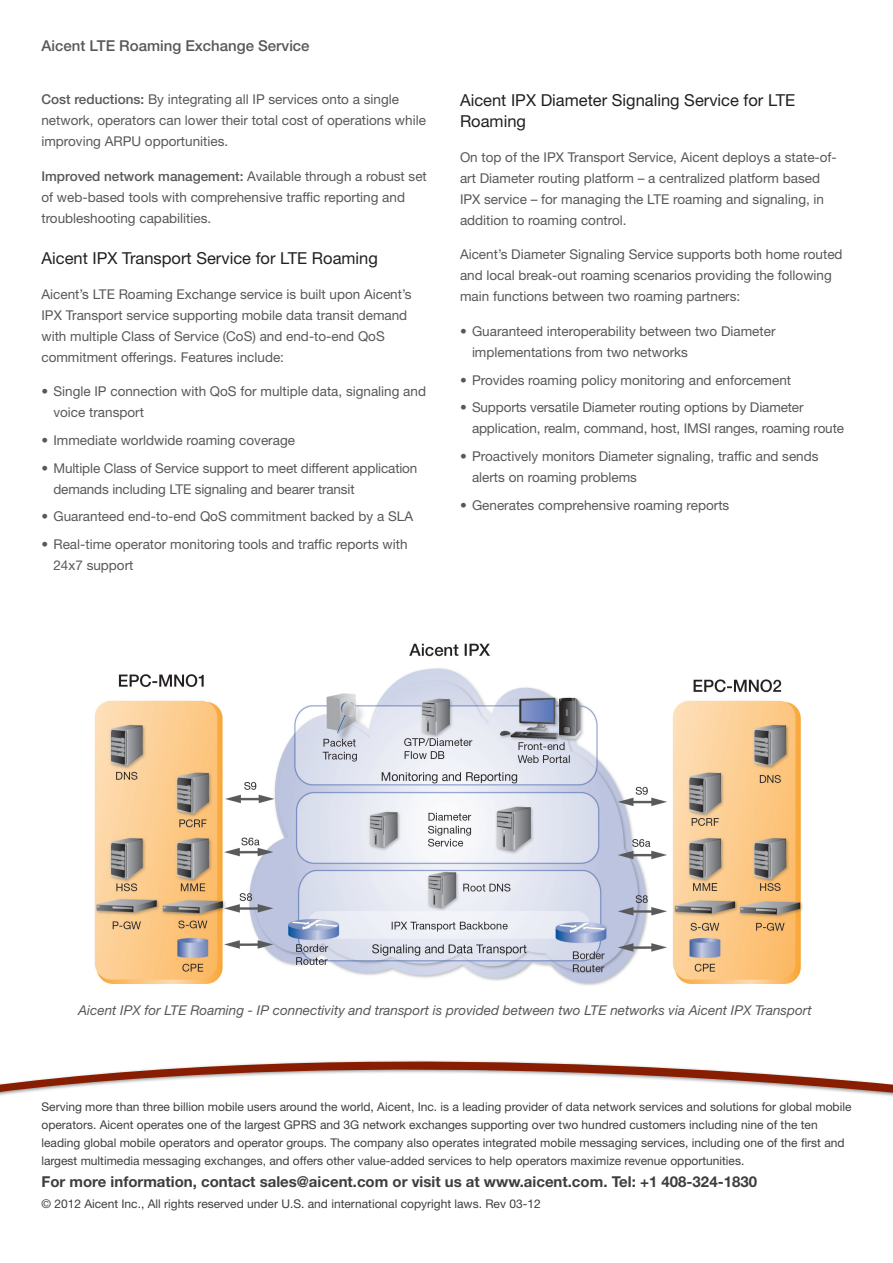
<style>
.page{position:relative;width:893px;height:1263px;background:#fff}
.page>*{position:absolute;margin:0;border:0;box-sizing:border-box;transform-origin:0 0}
.Main_Heading{font:16.5px/21px "Helvetica Neue LT Std";color:#231f20}
.t1{font:700 15px "Helvetica Neue LT Std";color:#3e3e3f}
.t2{font:500 15px "Helvetica Neue LT Std";color:#57585a}
.Main_Heading-2{font:13.5px/21px "Helvetica Neue LT Std";color:#57585a}
.Body{font:13.5px/21px "Helvetica Neue LT Std";color:#57585a}
.Body-2{font:italic 13.5px "Helvetica Neue LT Std";color:#57585a}
.t3{font:12px/18px "Helvetica Neue LT Std";color:#3e3e3f}
.s1{font-weight:500}
</style>
<div class="page">
<svg style="left:0;top:1060px;width:893px;height:35px"></svg>
<img style="left:94px;top:643px;width:709px;height:343px">
<p class="t2" style="left:41px;top:37px;width:270px">Aicent LTE Roaming Exchange Service</p>
<p class="Body" style="left:41px;top:89px;width:386px"><span class="s1">Cost reductions:</span> By integrating all IP services onto a single network, operators can lower their total cost of operations while improving ARPU opportunities.</p>
<p class="Body" style="left:41px;top:165px;width:387px"><span class="s1">Improved network management:</span> Available through a robust set of web-based tools with comprehensive traffic reporting and troubleshooting capabilities.</p>
<p class="Main_Heading" style="left:41px;top:247px;width:338px">Aicent IPX Transport Service for LTE Roaming</p>
<p class="Main_Heading-2" style="left:41px;top:283px;width:372px">Aicent’s LTE Roaming Exchange service is built upon Aicent’s IPX Transport service supporting mobile data transit demand with multiple Class of Service (CoS) and end-to-end QoS commitment offerings. Features include:</p>
<p class="Main_Heading-2" style="left:53px;top:381px;width:374px;text-indent:-12px">• Single IP connection with QoS for multiple data, signaling and voice transport</p>
<p class="Main_Heading-2" style="left:41px;top:429px;width:255px">• Immediate worldwide roaming coverage</p>
<p class="Main_Heading-2" style="left:53px;top:457px;width:365px;text-indent:-12px">• Multiple Class of Service support to meet different application demands including LTE signaling and bearer transit</p>
<p class="Main_Heading-2" style="left:41px;top:506px;width:373px">• Guaranteed end-to-end QoS commitment backed by a SLA</p>
<p class="Main_Heading-2" style="left:53px;top:534px;width:356px;text-indent:-12px">• Real-time operator monitoring tools and traffic reports with<br>24x7 support</p>
<p class="Main_Heading" style="left:460px;top:90px;width:337px">Aicent IPX Diameter Signaling Service for LTE<br>Roaming</p>
<p class="Main_Heading-2" style="left:460px;top:146px;width:378px">On top of the IPX Transport Service, Aicent deploys a state-of&shy;art Diameter routing platform – a centralized platform based IPX service – for managing the LTE roaming and signaling, in addition to roaming control.</p>
<p class="Body" style="left:460px;top:244px;width:384px">Aicent’s Diameter Signaling Service supports both home routed and local break-out roaming scenarios providing the following main functions between two roaming partners:</p>
<p class="Main_Heading-2" style="left:472px;top:320px;width:305px;text-indent:-12px">• Guaranteed interoperability between two Diameter implementations from two networks</p>
<p class="Main_Heading-2" style="left:460px;top:369px;width:333px">• Provides roaming policy monitoring and enforcement</p>
<p class="Main_Heading-2" style="left:472px;top:397px;width:374px;text-indent:-12px">• Supports versatile Diameter routing options by Diameter application, realm, command, host, IMSI ranges, roaming route</p>
<p class="Main_Heading-2" style="left:472px;top:446px;width:348px;text-indent:-12px">• Proactively monitors Diameter signaling, traffic and sends alerts on roaming problems</p>
<p class="Main_Heading-2" style="left:460px;top:494px;width:271px">• Generates comprehensive roaming reports</p>
<p class="Body-2" style="left:78px;top:1002px;width:735px">Aicent IPX for LTE Roaming - IP connectivity and transport is provided between two LTE networks via Aicent IPX Transport</p>
<p class="t3" style="left:41px;top:1097px;width:811px">Serving more than three billion mobile users around the world, Aicent, Inc. is a leading provider of data network services and solutions for global mobile operators. Aicent operates one of the largest GPRS and 3G network exchanges supporting over two hundred customers including nine of the ten leading global mobile operators and operator groups. The company also operates integrated mobile messaging services, including one of the first and largest multimedia messaging exchanges, and offers other value-added services to help operators maximize revenue opportunities.</p>
<p class="t1" style="left:41px;top:1172px;width:717px">For more information, contact sales@aicent.com or visit us at www.aicent.com. Tel: +1 408-324-1830</p>
<p class="t3" style="left:41px;top:1194px;width:501px">© 2012 Aicent Inc., All rights reserved under U.S. and international copyright laws. Rev 03-12</p>
</div>
